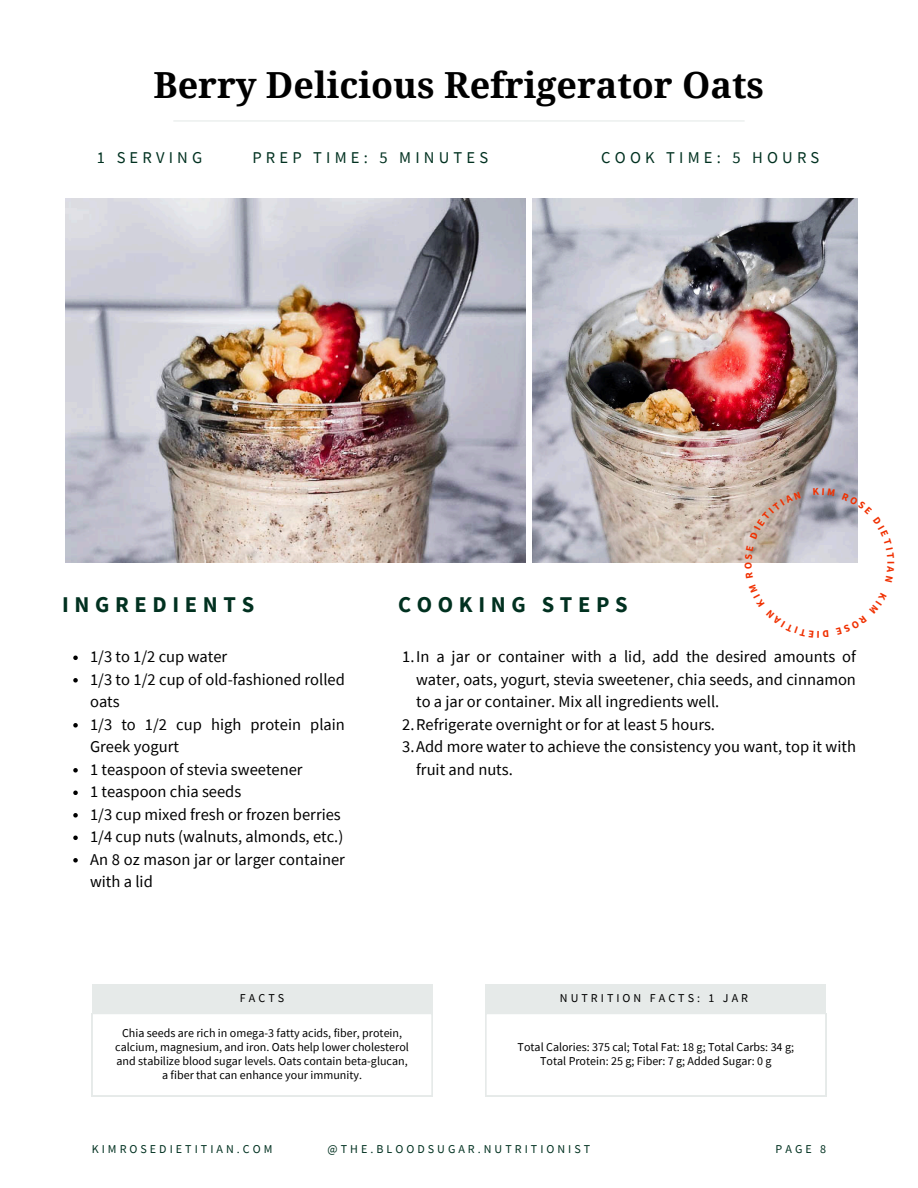
<style>
.page{position:relative;width:918px;height:1188px;background:#fff}
.page>*{position:absolute;margin:0;border:0;box-sizing:border-box;transform-origin:0 0}
.t1{font:700 36px "Droid Serif";color:#000}
.t2{font:700 22.5px "Source Sans Pro";letter-spacing:.25em;color:#013120}
.t3{font:16.5px/22.5px "Source Sans Pro";color:#000}
.t4{font:16.5px "Source Sans Pro";letter-spacing:.25em;color:#013120}
.t5{font:12px/14px "Source Sans Pro";color:#000;text-align:center}
.t6{font:12px "Source Sans Pro";letter-spacing:.25em;color:#013120}
.t7{font:12px "Source Sans Pro";letter-spacing:.25em;color:#000}
.t8{font:700 10.35px "Source Sans Pro";color:#f03000}
</style>
<div class="page">
<svg style="left:73px;top:656px;width:5px;height:4px"></svg>
<svg style="left:73px;top:678px;width:5px;height:5px"></svg>
<svg style="left:73px;top:723px;width:5px;height:5px"></svg>
<svg style="left:73px;top:768px;width:5px;height:5px"></svg>
<svg style="left:73px;top:791px;width:5px;height:4px"></svg>
<svg style="left:73px;top:813px;width:5px;height:5px"></svg>
<svg style="left:73px;top:836px;width:5px;height:4px"></svg>
<svg style="left:73px;top:858px;width:5px;height:5px"></svg>
<div style="left:92px;top:985px;width:340px;height:28px;background:#e6eae9"></div>
<svg style="left:92px;top:1013px;width:340px;height:83px"></svg>
<div style="left:486px;top:985px;width:340px;height:28px;background:#e6eae9"></div>
<svg style="left:486px;top:1013px;width:340px;height:83px"></svg>
<hr style="left:173px;top:120px;width:572px;height:2px;background:#e6eae9">
<img style="left:65px;top:198px;width:461px;height:365px">
<img style="left:532px;top:198px;width:325px;height:365px">
<svg style="left:745px;top:545px;width:9px;height:18px"></svg>
<svg style="left:750px;top:491px;width:51px;height:48px;background:#bbada5"></svg>
<svg style="left:813px;top:488px;width:22px;height:9px"></svg>
<svg style="left:842px;top:492px;width:16px;height:66px"></svg>
<h1 class="t1" style="left:154px;top:65px;width:612px">Berry Delicious Refrigerator Oats</h1>
<p class="t4" style="left:97px;top:147px;width:107px">1 SERVING</p>
<p class="t4" style="left:252px;top:147px;width:237px">PREP TIME: 5 MINUTES</p>
<p class="t4" style="left:601px;top:147px;width:220px">COOK TIME: 5 HOURS</p>
<p class="t2" style="left:62px;top:590px;width:194px">INGREDIENTS</p>
<h3 class="t3" style="left:90px;top:645px;width:139px">1/3 to 1/2 cup water</h3>
<h3 class="t3" style="left:90px;top:668px;width:256px">1/3 to 1/2 cup of old-fashioned rolled oats</h3>
<h3 class="t3" style="left:90px;top:713px;width:256px">1/3 to 1/2 cup high protein plain<br>Greek yogurt</h3>
<p class="t3" style="left:90px;top:758px;width:214px">1 teaspoon of stevia sweetener</p>
<p class="t3" style="left:90px;top:780px;width:153px">1 teaspoon chia seeds</p>
<p class="t3" style="left:90px;top:803px;width:252px">1/3 cup mixed fresh or frozen berries</p>
<h2 class="t3" style="left:90px;top:825px;width:255px">1/4 cup nuts (walnuts, almonds, etc.)</h2>
<h2 class="t3" style="left:90px;top:848px;width:256px">An 8 oz mason jar or larger container with a lid</h2>
<p class="t2" style="left:398px;top:590px;width:231px">COOKING STEPS</p>
<p class="t3" style="left:416px;top:645px;width:441px;text-align:justify;text-indent:-14px">1.In a jar or container with a lid, add the desired amounts of water, oats, yogurt, stevia sweetener, chia seeds, and cinnamon to a jar or container. Mix all ingredients well.</p>
<p class="t3" style="left:402px;top:713px;width:314px">2.Refrigerate overnight or for at least 5 hours.</p>
<p class="t3" style="left:416px;top:735px;width:441px;text-indent:-14px">3.Add more water to achieve the consistency you want, top it with fruit and nuts.</p>
<p class="t8" style="left:898px;top:561px;width:5px;rotate:90deg">I</p>
<p class="t5" style="left:240px;top:991px;width:46px">FACTS</p>
<p class="t5" style="left:115px;top:1025px;width:295px">Chia seeds are rich in omega-3 fatty acids, fiber, protein, calcium, magnesium, and iron. Oats help lower cholesterol and stabilize blood sugar levels. Oats contain beta-glucan, a fiber that can enhance your immunity.</p>
<h5 class="t7" style="left:560px;top:990px;width:190px">NUTRITION FACTS: 1 JAR</h5>
<p class="t5" style="left:518px;top:1040px;width:278px">Total Calories: 375 cal; Total Fat: 18 g; Total Carbs: 34 g;<br>Total Protein: 25 g; Fiber: 7 g; Added Sugar: 0 g</p>
<p class="t6" style="left:92px;top:1141px;width:182px">KIMROSEDIETITIAN.COM</p>
<p class="t6" style="left:328px;top:1141px;width:264px">@THE.BLOODSUGAR.NUTRITIONIST</p>
<p class="t6" style="left:776px;top:1141px;width:52px">PAGE 8</p>
</div>
